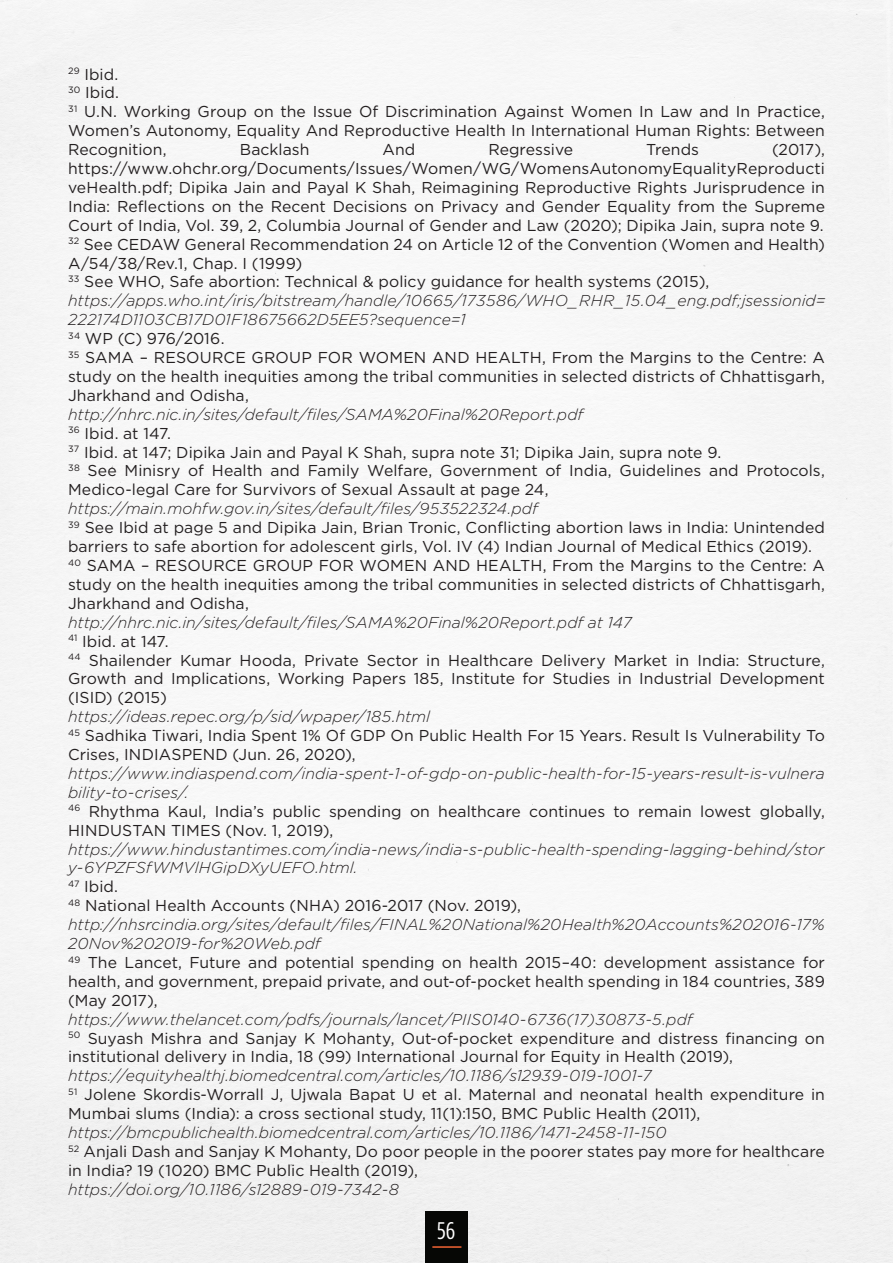
<style>
.page{position:relative;width:893px;height:1263px;background:#f6f6f6}
.page>*{position:absolute;margin:0;border:0;box-sizing:border-box;transform-origin:0 0}
.t1{font:24px "Gotham Condensed";color:#fff;scale:1.1 1}
.t2{font:15.75px/18.9px "Gotham";letter-spacing:.005em;color:#231f20}
.t3{font:italic 300 15.75px/18.9px "Gotham";color:#231f20}
.s1{font-weight:300;font-style:italic}
.s2{font-weight:400;font-style:normal}
</style>
<div class="page">
<div style="left:425px;top:1212px;width:43px;height:51px;background:#060705"></div>
<hr style="left:432px;top:1246px;width:29px;height:2px;background:#f26433">
<p class="t2" style="left:68px;top:64px;width:758px"><sup>29</sup> Ibid.<br><sup>30</sup> Ibid.<br><sup>31</sup> U.N. Working Group on the Issue Of Discrimination Against Women In Law and In Practice, Women’s Autonomy, Equality And Reproductive Health In International Human Rights: Between Recognition,</p>
<p class="t2" style="left:240px;top:140px;width:71px">Backlash</p>
<p class="t2" style="left:382px;top:140px;width:34px">And</p>
<p class="t2" style="left:488px;top:140px;width:86px">Regressive</p>
<p class="t2" style="left:646px;top:140px;width:54px">Trends</p>
<p class="t2" style="left:68px;top:140px;width:759px;text-indent:704px">(2017), https://www.ohchr.org/Documents/Issues/Women/WG/WomensAutonomyEqualityReproducti veHealth.pdf; Dipika Jain and Payal K Shah, Reimagining Reproductive Rights Jurisprudence in India: Reflections on the Recent Decisions on Privacy and Gender Equality from the Supreme Court of India, Vol. 39, 2, Columbia Journal of Gender and Law (2020); Dipika Jain, supra note 9.<br><sup>32</sup> See CEDAW General Recommendation 24 on Article 12 of the Convention (Women and Health)<br>A/54/38/Rev.1, Chap. I (1999)<br><sup>33</sup> See WHO, Safe abortion: Technical &amp; policy guidance for health systems (2015), <span class="s1">https://apps.who.int/iris/bitstream/handle/10665/173586/WHO_RHR_15.04_eng.pdf;jsessionid= 222174D1103CB17D01F18675662D5EE5?sequence=1<br></span><sup>34</sup> WP (C) 976/2016.<br><sup>35</sup> SAMA – RESOURCE GROUP FOR WOMEN AND HEALTH, From the Margins to the Centre: A study on the health inequities among the tribal communities in selected districts of Chhattisgarh, Jharkhand and Odisha,</p>
<p class="t2" style="left:68px;top:404px;width:758px"><span class="s1">http://nhrc.nic.in/sites/default/files/SAMA%20Final%20Report.pdf<br></span><sup>36</sup> Ibid. at 147.<br><sup>37</sup> Ibid. at 147; Dipika Jain and Payal K Shah, supra note 31; Dipika Jain, supra note 9.<br><sup>38</sup> See Minisry of Health and Family Welfare, Government of India, Guidelines and Protocols, Medico-legal Care for Survivors of Sexual Assault at page 24,</p>
<p class="t2" style="left:68px;top:499px;width:758px"><span class="s1">https://main.mohfw.gov.in/sites/default/files/953522324.pdf<br></span><sup>39</sup> See Ibid at page 5 and Dipika Jain, Brian Tronic, Conflicting abortion laws in India: Unintended barriers to safe abortion for adolescent girls, Vol. IV (4) Indian Journal of Medical Ethics (2019).<br><sup>40</sup> SAMA – RESOURCE GROUP FOR WOMEN AND HEALTH, From the Margins to the Centre: A study on the health inequities among the tribal communities in selected districts of Chhattisgarh, Jharkhand and Odisha,</p>
<p class="t2" style="left:68px;top:612px;width:758px"><span class="s1">http://nhrc.nic.in/sites/default/files/SAMA%20Final%20Report.pdf at 147<br></span><sup>41</sup> Ibid. at 147.<br><sup>44</sup> Shailender Kumar Hooda, Private Sector in Healthcare Delivery Market in India: Structure, Growth and Implications, Working Papers 185, Institute for Studies in Industrial Development (ISID) (2015)</p>
<p class="t2" style="left:68px;top:707px;width:758px"><span class="s1">https://ideas.repec.org/p/sid/wpaper/185.html<br></span><sup>45</sup> Sadhika Tiwari, India Spent 1% Of GDP On Public Health For 15 Years. Result Is Vulnerability To<br>Crises, INDIASPEND (Jun. 26, 2020),</p>
<p class="t3" style="left:68px;top:763px;width:758px">https://www.indiaspend.com/india-spent-1-of-gdp-on-public-health-for-15-years-result-is-vulnera bility-to-crises/.<br><sup>46</sup> <span class="s2">Rhythma Kaul, India’s public spending on healthcare continues to remain lowest globally, HINDUSTAN TIMES (Nov. 1, 2019),</span></p>
<p class="t3" style="left:68px;top:839px;width:758px">https://www.hindustantimes.com/india-news/india-s-public-health-spending-lagging-behind/stor y-6YPZFSfWMVlHGipDXyUEFO.html.<br><sup>47</sup> <span class="s2">Ibid.<br></span><sup>48</sup> <span class="s2">National Health Accounts (NHA) 2016-2017 (Nov. 2019), </span>http://nhsrcindia.org/sites/default/files/FINAL%20National%20Health%20Accounts%202016-17% 20Nov%202019-for%20Web.pdf<br><sup>49</sup> <span class="s2">The Lancet, Future and potential spending on health 2015–40: development assistance for health, and government, prepaid private, and out-of-pocket health spending in 184 countries, 389 (May 2017),</span></p>
<p class="t2" style="left:68px;top:1009px;width:758px"><span class="s1">https://www.thelancet.com/pdfs/journals/lancet/PIIS0140-6736(17)30873-5.pdf<br></span><sup>50</sup> Suyash Mishra and Sanjay K Mohanty, Out-of-pocket expenditure and distress financing on institutional delivery in India, 18 (99) International Journal for Equity in Health (2019),</p>
<p class="t2" style="left:68px;top:1066px;width:758px"><span class="s1">https://equityhealthj.biomedcentral.com/articles/10.1186/s12939-019-1001-7<br></span><sup>51</sup> Jolene Skordis-Worrall J, Ujwala Bapat U et al. Maternal and neonatal health expenditure in<br>Mumbai slums (India): a cross sectional study, 11(1):150, BMC Public Health (2011),</p>
<p class="t2" style="left:68px;top:1123px;width:758px"><span class="s1">https://bmcpublichealth.biomedcentral.com/articles/10.1186/1471-2458-11-150<br></span><sup>52</sup> Anjali Dash and Sanjay K Mohanty, Do poor people in the poorer states pay more for healthcare in India? 19 (1020) BMC Public Health (2019),</p>
<p class="t3" style="left:68px;top:1179px;width:333px">https://doi.org/10.1186/s12889-019-7342-8</p>
<h1 class="t1" style="left:437px;top:1217px;width:18px">56</h1>
</div>
